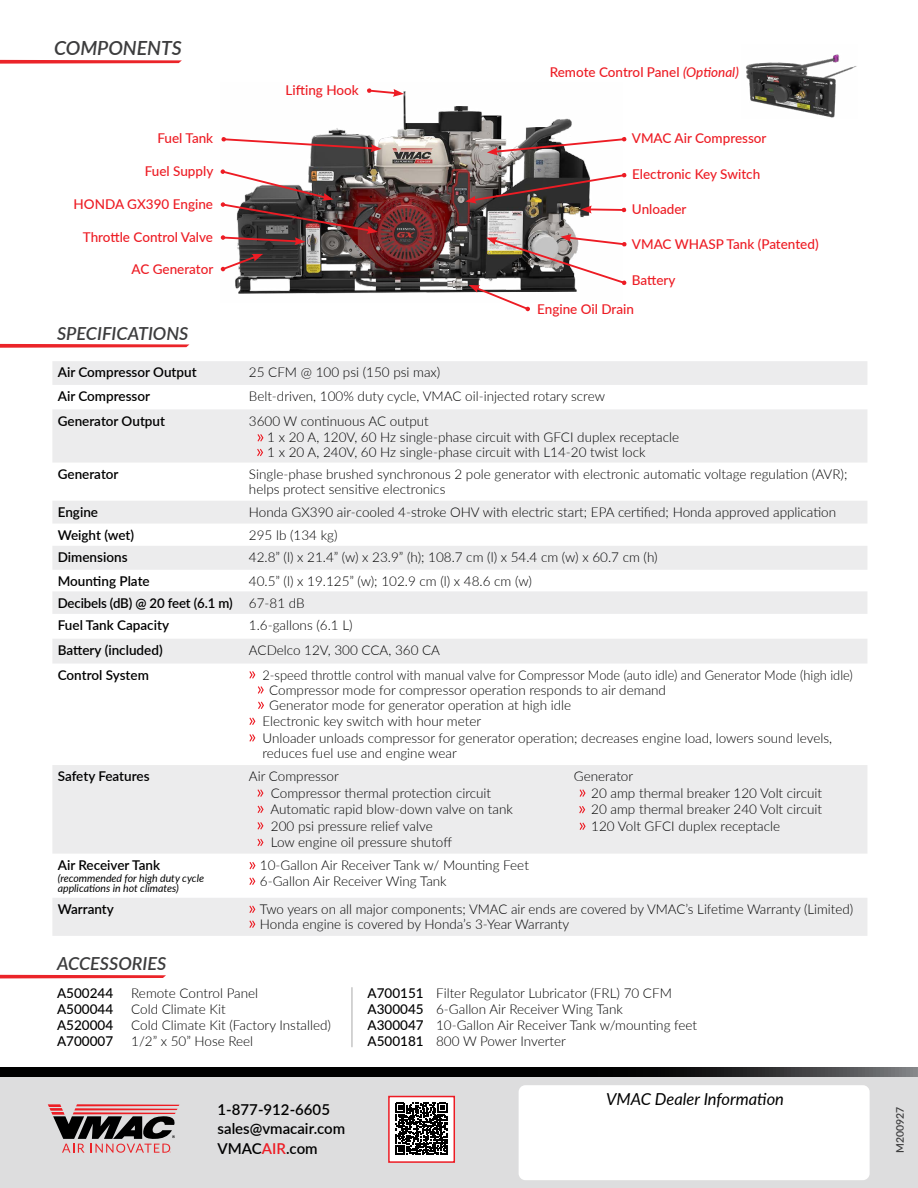
<style>
.page{position:relative;width:918px;height:1188px;background:#fff}
.page>*{position:absolute;margin:0;border:0;box-sizing:border-box;transform-origin:0 0}
.t1{font:italic 600 19.5px "Lato";color:#3c3c3d}
.t2{font:italic 600 18px "Lato";color:#3c3c3d}
.t3{font:italic 16.5px "Lato";color:#000}
.t4{font:600 15px/19.5px "Lato";color:#000}
.t5{font:300 13.5px/16.2px "Lato";color:#000}
.t6{font:500 13.5px "Lato";color:#ed1c24}
.t7{font:300 13.5px/15px "Lato";color:#000;scale:.95 1}
.t8{font:600 13.5px "Lato";color:#000}
.t9{font:500 13.5px/16.2px "Lato";color:#000;text-align:justify}
.t10{font:italic 10.5px/10.5px "Lato";color:#000}
.t11{font:600 10.5px "Lato";color:#3c3c3d}
.s1{font-style:italic}
.s2{font-weight:600}
.s3{color:#ed1c24}
</style>
<div class="page">
<div style="left:0;top:1076px;width:918px;height:112px;background:#ddddde"></div>
<div style="left:388px;top:1096px;width:67px;height:67px;background:#fff;border:2px solid #ed1c24"></div>
<svg style="left:0;top:1067px;width:918px;height:10px;background:#111"></svg>
<div style="left:519px;top:1085px;width:351px;height:95px;background:#fff;border-radius:7px"></div>
<svg style="left:48px;top:1104px;width:132px;height:49px"></svg>
<svg style="left:395px;top:1103px;width:52px;height:52px"></svg>
<svg style="left:0;top:975px;width:166px;height:3px"></svg>
<hr style="left:351px;top:988px;width:2px;height:59px;background:#000">
<svg style="left:52px;top:361px;width:815px;height:575px;fill:#ededed"></svg>
<svg style="left:0;top:344px;width:189px;height:4px"></svg>
<img style="left:222px;top:91px;width:370px;height:203px">
<img style="left:745px;top:54px;width:112px;height:64px">
<img style="left:221px;top:169px;width:157px;height:76px">
<svg style="left:487px;top:137px;width:140px;height:18px"></svg>
<img style="left:465px;top:173px;width:162px;height:40px">
<svg style="left:221px;top:254px;width:42px;height:17px"></svg>
<svg style="left:367px;top:88px;width:37px;height:9px"></svg>
<svg style="left:221px;top:137px;width:161px;height:15px"></svg>
<svg style="left:469px;top:234px;width:158px;height:77px"></svg>
<svg style="left:0;top:60px;width:182px;height:4px"></svg>
<svg style="left:258px;top:434px;width:5px;height:8px"></svg>
<svg style="left:257px;top:449px;width:6px;height:7px"></svg>
<svg style="left:250px;top:862px;width:5px;height:7px"></svg>
<svg style="left:249px;top:878px;width:6px;height:7px"></svg>
<svg style="left:258px;top:789px;width:5px;height:8px"></svg>
<svg style="left:258px;top:806px;width:6px;height:7px"></svg>
<svg style="left:258px;top:822px;width:5px;height:8px"></svg>
<svg style="left:258px;top:839px;width:5px;height:7px"></svg>
<svg style="left:580px;top:789px;width:6px;height:8px"></svg>
<svg style="left:579px;top:806px;width:6px;height:7px"></svg>
<svg style="left:580px;top:823px;width:6px;height:7px"></svg>
<svg style="left:249px;top:906px;width:6px;height:7px"></svg>
<svg style="left:249px;top:920px;width:6px;height:8px"></svg>
<svg style="left:249px;top:718px;width:6px;height:7px"></svg>
<svg style="left:249px;top:734px;width:6px;height:8px"></svg>
<svg style="left:249px;top:671px;width:6px;height:8px"></svg>
<svg style="left:258px;top:686px;width:6px;height:8px"></svg>
<svg style="left:258px;top:702px;width:6px;height:7px"></svg>
<h1 class="t1" style="left:54px;top:34px;width:129px">COMPONENTS</h1>
<p class="t6" style="left:157px;top:128px;width:57px">Fuel Tank</p>
<p class="t6" style="left:145px;top:162px;width:70px">Fuel Supply</p>
<p class="t6" style="left:74px;top:194px;width:141px">HONDA GX390 Engine</p>
<p class="t6" style="left:83px;top:228px;width:132px">Throttle Control Valve</p>
<p class="t6" style="left:131px;top:259px;width:83px">AC Generator</p>
<h2 class="t2" style="left:57px;top:320px;width:133px">SPECIFICATIONS</h2>
<p class="t6" style="left:286px;top:80px;width:75px">Lifting Hook</p>
<p class="t6" style="left:550px;top:62px;width:191px">Remote Control Panel <span class="s1">(Optional)</span></p>
<p class="t6" style="left:632px;top:128px;width:136px">VMAC Air Compressor</p>
<p class="t6" style="left:632px;top:165px;width:130px">Electronic Key Switch</p>
<p class="t6" style="left:632px;top:200px;width:56px">Unloader</p>
<p class="t6" style="left:632px;top:234px;width:188px">VMAC WHASP Tank (Patented)</p>
<p class="t6" style="left:632px;top:270px;width:45px">Battery</p>
<p class="t6" style="left:537px;top:299px;width:98px">Engine Oil Drain</p>
<p class="t8" style="left:58px;top:363px;width:140px">Air Compressor Output</p>
<p class="t5" style="left:249px;top:364px;width:193px">25 CFM @ 100 psi (150 psi max)</p>
<p class="t8" style="left:58px;top:386px;width:94px">Air Compressor</p>
<p class="t5" style="left:249px;top:388px;width:358px">Belt-driven, 100% duty cycle, VMAC oil-injected rotary screw</p>
<p class="t8" style="left:58px;top:411px;width:109px">Generator Output</p>
<p class="t5" style="left:267px;top:412px;width:413px;text-indent:-18px">3600 W continuous AC output<br>1 x 20 A, 120V, 60 Hz single-phase circuit with GFCI duplex receptacle</p>
<p class="t5" style="left:267px;top:444px;width:380px">1 x 20 A, 240V, 60 Hz single-phase circuit with L14-20 twist lock</p>
<p class="t8" style="left:58px;top:464px;width:62px">Generator</p>
<p class="t5" style="left:249px;top:466px;width:600px;line-height:15px">Single-phase brushed synchronous 2 pole generator with electronic automatic voltage regulation (AVR); helps protect sensitive electronics</p>
<p class="t8" style="left:58px;top:502px;width:42px">Engine</p>
<p class="t5" style="left:249px;top:504px;width:589px">Honda GX390 air-cooled 4-stroke OHV with electric start; EPA certified; Honda approved application</p>
<p class="t8" style="left:58px;top:525px;width:78px">Weight (wet)</p>
<p class="t5" style="left:249px;top:526px;width:90px">295 lb (134 kg)</p>
<p class="t8" style="left:58px;top:547px;width:71px">Dimensions</p>
<p class="t5" style="left:249px;top:549px;width:410px">42.8” (l) x 21.4” (w) x 23.9” (h); 108.7 cm (l) x 54.4 cm (w) x 60.7 cm (h)</p>
<p class="t8" style="left:58px;top:571px;width:93px">Mounting Plate</p>
<p class="t5" style="left:58px;top:570px;width:476px;line-height:22px;text-indent:191px">40.5” (l) x 19.125” (w); 102.9 cm (l) x 48.6 cm (w)<br><span class="s2">Decibels (dB) @ 20 feet (6.1 m)</span> 67-81 dB<br><span class="s2">Fuel Tank Capacity</span></p>
<p class="t5" style="left:249px;top:617px;width:105px">1.6-gallons (6.1 L)</p>
<p class="t8" style="left:58px;top:640px;width:106px">Battery (included)</p>
<p class="t5" style="left:249px;top:642px;width:193px">ACDelco 12V, 300 CCA, 360 CA</p>
<p class="t8" style="left:58px;top:665px;width:93px">Control System</p>
<p class="t7" style="left:269px;top:667px;width:616px;text-indent:-7px">2-speed throttle control with manual valve for Compressor Mode (auto idle) and Generator Mode (high idle)<br>Compressor mode for compressor operation responds to air demand<br>Generator mode for generator operation at high idle</p>
<p class="t5" style="left:262px;top:713px;width:571px">Electronic key switch with hour meter<br>Unloader unloads compressor for generator operation; decreases engine load, lowers sound levels,</p>
<p class="t5" style="left:262px;top:744px;width:196px">reduces fuel use and engine wear</p>
<p class="t8" style="left:58px;top:767px;width:93px">Safety Features</p>
<p class="t5" style="left:249px;top:768px;width:91px">Air Compressor</p>
<p class="t5" style="left:574px;top:768px;width:61px">Generator</p>
<p class="t5" style="left:271px;top:784px;width:222px">Compressor thermal protection circuit</p>
<p class="t5" style="left:591px;top:784px;width:232px">20 amp thermal breaker 120 Volt circuit</p>
<p class="t5" style="left:270px;top:801px;width:244px">Automatic rapid blow-down valve on tank</p>
<p class="t5" style="left:591px;top:801px;width:232px">20 amp thermal breaker 240 Volt circuit</p>
<p class="t5" style="left:271px;top:817px;width:163px">200 psi pressure relief valve</p>
<p class="t5" style="left:591px;top:817px;width:191px">120 Volt GFCI duplex receptacle</p>
<p class="t5" style="left:271px;top:834px;width:183px">Low engine oil pressure shutoff</p>
<p class="t8" style="left:58px;top:855px;width:104px">Air Receiver Tank</p>
<p class="t10" style="left:58px;top:872px;width:148px">(recommended for high duty cycle applications in hot climates)</p>
<p class="t5" style="left:260px;top:856px;width:271px">10-Gallon Air Receiver Tank w/ Mounting Feet<br>6-Gallon Air Receiver Wing Tank</p>
<p class="t8" style="left:58px;top:899px;width:58px">Warranty</p>
<p class="t5" style="left:260px;top:901px;width:595px;line-height:15px">Two years on all major components; VMAC air ends are covered by VMAC’s Lifetime Warranty (Limited)<br>Honda engine is covered by Honda’s 3-Year Warranty</p>
<h2 class="t2" style="left:57px;top:951px;width:111px">ACCESSORIES</h2>
<p class="t9" style="left:57px;top:984px;width:58px">A500244<br>A500044<br>A520004<br>A700007</p>
<p class="t9" style="left:368px;top:984px;width:58px">A700151<br>A300045<br>A300047<br>A500181</p>
<p class="t5" style="left:131px;top:984px;width:201px">Remote Control Panel<br>Cold Climate Kit<br>Cold Climate Kit (Factory Installed)<br>1/2” x 50” Hose Reel</p>
<p class="t5" style="left:436px;top:984px;width:263px">Filter Regulator Lubricator (FRL) 70 CFM 6-Gallon Air Receiver Wing Tank<br>10-Gallon Air Receiver Tank w/mounting feet 800 W Power Inverter</p>
<p class="t4" style="left:218px;top:1099px;width:129px">1-877-912-6605 sales@vmacair.com<br>VMAC<span class="s3">AIR</span>.com</p>
<p class="t3" style="left:606px;top:1087px;width:179px">VMAC Dealer Information</p>
<p class="t11" style="left:892px;top:1153px;width:48px;rotate:-90deg">M200927</p>
</div>
